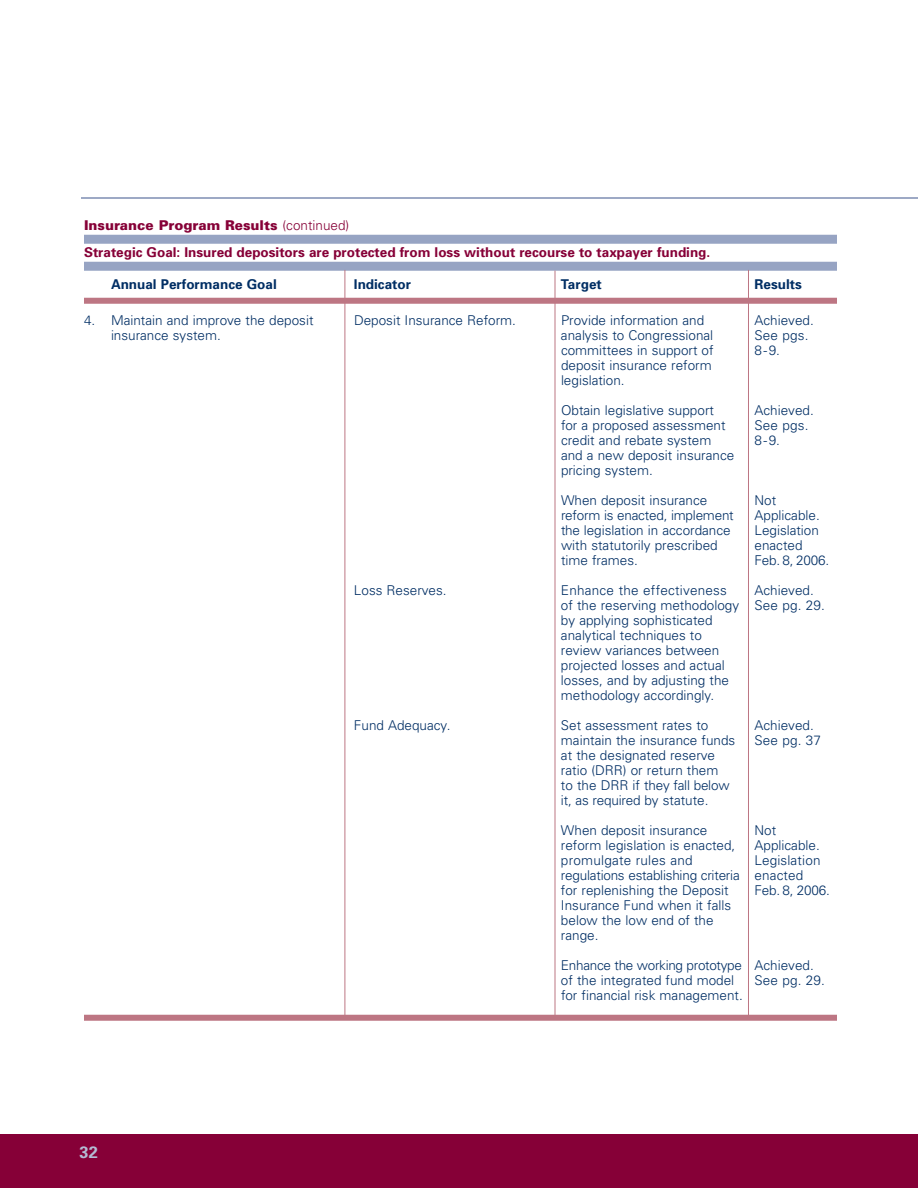
<style>
.page{position:relative;width:918px;height:1188px;background:#fff}
.page>*{position:absolute;margin:0;border:0;box-sizing:border-box;transform-origin:0 0}
.t1{font:700 16.5px "Univers";color:#b4bcd4}
.t2{font:300 13.5px/15px "Univers";color:#002e64}
.t3{font:700 13.5px/27px "Univers";color:#860037}
.t4{font:700 13.5px "Univers";color:#002e64}
.s1{font-weight:900}
.s2{font-weight:300}
</style>
<div class="page">
<div style="left:84px;top:235px;width:753px;height:9px;background:#97a4c3"></div>
<div style="left:84px;top:262px;width:753px;height:9px;background:#97a4c3"></div>
<div style="left:84px;top:298px;width:753px;height:6px;background:#bd7683"></div>
<div style="left:84px;top:1015px;width:753px;height:6px;background:#bd7683"></div>
<hr style="left:344px;top:270px;width:1px;height:747px;background:#bd7683">
<hr style="left:555px;top:271px;width:1px;height:747px;background:#bd7683">
<hr style="left:748px;top:270px;width:1px;height:748px;background:#bd7683">
<hr style="left:81px;top:197px;width:837px;height:2px;background:#7d8eb3">
<div style="left:0;top:1134px;width:918px;height:54px;background:#860037"></div>
<p class="t3" style="left:84px;top:213px;width:628px"><span class="s1">Insurance Program Results</span> <span class="s2">(continued)<br></span>Strategic Goal: Insured depositors are protected from loss without recourse to taxpayer funding.</p>
<p class="t4" style="left:111px;top:279px;width:167px">Annual Performance Goal</p>
<p class="t4" style="left:354px;top:279px;width:59px">Indicator</p>
<p class="t4" style="left:561px;top:279px;width:42px">Target</p>
<p class="t4" style="left:754px;top:279px;width:49px">Results</p>
<p class="t2" style="left:84px;top:314px;width:231px">4. Maintain and improve the deposit</p>
<p class="t2" style="left:354px;top:314px;width:164px">Deposit Insurance Reform.</p>
<p class="t2" style="left:561px;top:314px;width:145px">Provide information and</p>
<p class="t2" style="left:755px;top:314px;width:61px">Achieved.</p>
<p class="t2" style="left:111px;top:329px;width:111px">insurance system.</p>
<p class="t2" style="left:561px;top:329px;width:154px">analysis to Congressional</p>
<p class="t2" style="left:755px;top:329px;width:55px">See pgs.</p>
<p class="t2" style="left:561px;top:344px;width:154px">committees in support of</p>
<p class="t2" style="left:755px;top:344px;width:27px">8-9.</p>
<p class="t2" style="left:561px;top:359px;width:152px">deposit insurance reform legislation.</p>
<p class="t2" style="left:561px;top:404px;width:154px">Obtain legislative support</p>
<p class="t2" style="left:755px;top:404px;width:61px">Achieved.</p>
<p class="t2" style="left:561px;top:419px;width:166px">for a proposed assessment</p>
<p class="t2" style="left:755px;top:419px;width:55px">See pgs.</p>
<p class="t2" style="left:561px;top:434px;width:152px">credit and rebate system</p>
<p class="t2" style="left:755px;top:434px;width:27px">8-9.</p>
<p class="t2" style="left:561px;top:449px;width:175px">and a new deposit insurance pricing system.</p>
<p class="t2" style="left:561px;top:494px;width:148px">When deposit insurance</p>
<p class="t2" style="left:755px;top:494px;width:23px">Not</p>
<p class="t2" style="left:561px;top:509px;width:174px">reform is enacted, implement</p>
<p class="t2" style="left:755px;top:509px;width:67px">Applicable.</p>
<p class="t2" style="left:561px;top:524px;width:171px">the legislation in accordance</p>
<p class="t2" style="left:754px;top:524px;width:66px">Legislation</p>
<p class="t2" style="left:561px;top:539px;width:158px">with statutorily prescribed</p>
<p class="t2" style="left:755px;top:539px;width:50px">enacted</p>
<p class="t2" style="left:561px;top:554px;width:78px">time frames.</p>
<p class="t2" style="left:755px;top:554px;width:76px">Feb. 8, 2006.</p>
<p class="t2" style="left:354px;top:584px;width:94px">Loss Reserves.</p>
<p class="t2" style="left:561px;top:584px;width:167px">Enhance the effectiveness</p>
<p class="t2" style="left:561px;top:584px;width:266px;text-indent:193px">Achieved. of the reserving methodology See pg. 29. by applying sophisticated<br>analytical techniques to<br>review variances between<br>projected losses and actual<br>losses, and by adjusting the<br>methodology accordingly.</p>
<p class="t2" style="left:354px;top:719px;width:98px">Fund Adequacy.</p>
<p class="t2" style="left:561px;top:719px;width:149px">Set assessment rates to</p>
<p class="t2" style="left:755px;top:719px;width:61px">Achieved.</p>
<p class="t2" style="left:561px;top:734px;width:176px">maintain the insurance funds</p>
<p class="t2" style="left:754px;top:734px;width:68px">See pg. 37</p>
<p class="t2" style="left:561px;top:749px;width:170px">at the designated reserve ratio (DRR) or return them to the DRR if they fall below it, as required by statute.</p>
<p class="t2" style="left:561px;top:824px;width:148px">When deposit insurance</p>
<p class="t2" style="left:754px;top:824px;width:23px">Not</p>
<p class="t2" style="left:561px;top:839px;width:176px">reform legislation is enacted,</p>
<p class="t2" style="left:755px;top:839px;width:67px">Applicable.</p>
<p class="t2" style="left:561px;top:854px;width:133px">promulgate rules and</p>
<p class="t2" style="left:561px;top:854px;width:261px;text-indent:193px">Legislation regulations establishing criteria enacted for replenishing the Deposit</p>
<p class="t2" style="left:754px;top:884px;width:77px">Feb. 8, 2006.</p>
<p class="t2" style="left:561px;top:899px;width:172px">Insurance Fund when it falls below the low end of the range.</p>
<p class="t2" style="left:561px;top:959px;width:254px">Enhance the working prototype Achieved. of the integrated fund model</p>
<p class="t2" style="left:754px;top:974px;width:72px">See pg. 29.</p>
<p class="t1" style="left:80px;top:1146px;width:20px">32</p>
<p class="t2" style="left:561px;top:989px;width:183px">for financial risk management.</p>
</div>
